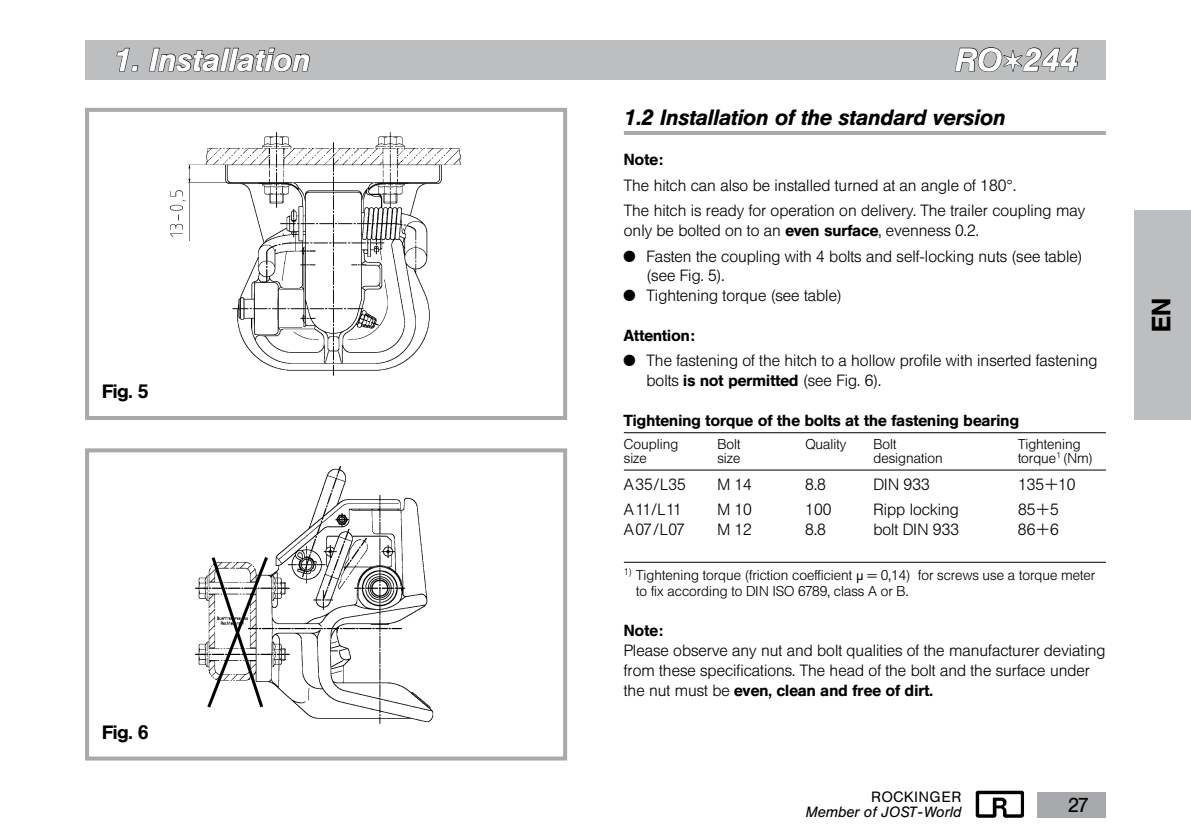
<style>
.page{position:relative;width:1191px;height:840px;background:#fff}
.page>*{position:absolute;margin:0;border:0;box-sizing:border-box;transform-origin:0 0}
.t1{font:italic 500 32px "HE10";letter-spacing:.025em;color:#fff}
.t2{font:500 26.4px "HE10";color:#000}
.t3{font:italic 500 22px "HE10";letter-spacing:.015em;color:#000}
.t4{font:20px "HE10";color:#000}
.t5{font:500 19.2px "HE10";color:#000}
.t6{font:300 16px/25.6px "HE10";letter-spacing:.015em;color:#000}
.t7{font:500 16px "HE10";letter-spacing:.015em;color:#000}
.t8{font:italic 14.8px "HE10";letter-spacing:.015em;color:#000}
.t9{font:14.8px "HE10";letter-spacing:.05em;color:#000}
.t10{font:300 14px/16px "HE10";letter-spacing:.015em;color:#000}
.s1{font-family:"ZA15 No 100";font-weight:400;font-style:normal;font-size:24px}
.s2{font-weight:500}
.s3{font-family:"Helvetica Neue"}
.s4{font-family:"AK11 Figures Mathematic";font-weight:400}
.s5{font-family:"AK11 Greek Mathematic";font-weight:400}
</style>
<div class="page">
<div style="left:1037px;top:791px;width:69px;height:25px;background:#a7a9ac"></div>
<img style="left:975px;top:790px;width:49px;height:28px">
<div style="left:85px;top:40px;width:1021px;height:39px;background:#bcbec0"></div>
<svg style="left:116px;top:47px;width:23px;height:25px"></svg>
<svg style="left:148px;top:47px;width:162px;height:61px"></svg>
<svg style="left:954px;top:47px;width:125px;height:33px"></svg>
<hr style="left:624px;top:131px;width:482px;height:4px;background:#a7a9ac">
<hr style="left:624px;top:432px;width:482px;height:1px;background:#000">
<hr style="left:624px;top:469px;width:482px;height:1px;background:#000">
<hr style="left:624px;top:561px;width:482px;height:1px;background:#000">
<img style="left:170px;top:132px;width:291px;height:244px">
<div style="left:85px;top:108px;width:482px;height:312px;border:4px solid #a7a9ac"></div>
<img style="left:195px;top:466px;width:239px;height:258px">
<div style="left:85px;top:448px;width:482px;height:312px;border:4px solid #a7a9ac"></div>
<svg style="left:205px;top:553px;width:65px;height:157px"></svg>
<div style="left:1134px;top:210px;width:57px;height:210px;background:#bcbec0"></div>
<h1 class="t1" style="left:113px;top:41px;width:197px">1. Installation</h1>
<h1 class="t1" style="left:954px;top:41px;width:124px">RO<span class="s1">i</span>244</h1>
<h3 class="t3" style="left:624px;top:105px;width:382px">1.2 Installation of the standard version</h3>
<p class="t6" style="left:624px;top:146px;width:462px"><span class="s2">Note:<br></span>The hitch can also be installed turned at an angle of 180<span class="s3">°</span>.<br>The hitch is ready for operation on delivery. The trailer coupling may</p>
<p class="t6" style="left:624px;top:217px;width:460px">only be bolted on to an <span class="s2">even surface</span>, evenness 0.2.<br><span class="s4">X</span> Fasten the coupling with 4 bolts and self-locking nuts (see table)</p>
<p class="t6" style="left:624px;top:266px;width:219px;line-height:19.8px;text-indent:23px">(see Fig. 5).<br><span class="s4">X</span> Tightening torque (see table)</p>
<p class="t6" style="left:624px;top:322px;width:475px"><span class="s2">Attention:<br></span><span class="s4">X</span> The fastening of the hitch to a hollow profile with inserted fastening</p>
<p class="t6" style="left:646px;top:368px;width:236px">bolts <span class="s2">is not permitted</span> (see Fig. 6).</p>
<p class="t7" style="left:624px;top:410px;width:396px">Tightening torque of the bolts at the fastening bearing</p>
<p class="t10" style="left:624px;top:435px;width:56px">Coupling</p>
<p class="t10" style="left:717px;top:435px;width:24px">Bolt</p>
<p class="t10" style="left:805px;top:435px;width:42px">Quality</p>
<p class="t10" style="left:873px;top:435px;width:24px">Bolt</p>
<p class="t10" style="left:1018px;top:435px;width:64px">Tightening</p>
<p class="t10" style="left:624px;top:449px;width:24px">size</p>
<p class="t10" style="left:717px;top:449px;width:24px">size</p>
<p class="t10" style="left:873px;top:449px;width:71px">designation</p>
<p class="t10" style="left:1018px;top:449px;width:76px">torque<sup>1</sup> (Nm)</p>
<p class="t6" style="left:624px;top:471px;width:63px">A35/L35</p>
<p class="t6" style="left:717px;top:471px;width:36px">M 14</p>
<p class="t6" style="left:805px;top:471px;width:22px">8.8</p>
<p class="t6" style="left:873px;top:471px;width:58px">DIN 933</p>
<p class="t6" style="left:1018px;top:471px;width:59px">135<span class="s4">+</span>10</p>
<p class="t6" style="left:624px;top:496px;width:59px">A11/L11</p>
<p class="t6" style="left:717px;top:496px;width:36px">M 10</p>
<p class="t6" style="left:805px;top:496px;width:27px">100</p>
<p class="t6" style="left:873px;top:496px;width:87px">Ripp locking</p>
<p class="t6" style="left:1018px;top:496px;width:42px">85<span class="s4">+</span>5</p>
<p class="t6" style="left:624px;top:516px;width:62px">A07/L07</p>
<p class="t6" style="left:717px;top:516px;width:36px">M 12</p>
<p class="t6" style="left:805px;top:516px;width:22px">8.8</p>
<p class="t6" style="left:873px;top:516px;width:87px">bolt DIN 933</p>
<p class="t6" style="left:1018px;top:516px;width:42px">86<span class="s4">+</span>6</p>
<p class="t10" style="left:636px;top:567px;width:460px;text-indent:-12px"><sup>1)</sup> Tightening torque (friction coefficient <span class="s5">m</span> = 0,14) for screws use a torque meter to fix according to DIN ISO 6789, class A or B.</p>
<p class="t7" style="left:624px;top:620px;width:41px">Note:</p>
<p class="t6" style="left:624px;top:640px;width:483px;line-height:19.8px">Please observe any nut and bolt qualities of the manufacturer deviating from these specifications. The head of the bolt and the surface under the nut must be <span class="s2">even, clean and free of dirt.</span></p>
<p class="t5" style="left:102px;top:380px;width:48px">Fig. 5</p>
<p class="t5" style="left:102px;top:720px;width:48px">Fig. 6</p>
<p class="t9" style="left:871px;top:788px;width:91px">ROCKINGER</p>
<p class="t8" style="left:806px;top:803px;width:157px">Member of JOST-World</p>
<p class="t4" style="left:1068px;top:792px;width:22px">27</p>
<h2 class="t2" style="left:1145px;top:332px;width:36px;rotate:-90deg">EN</h2>
</div>
